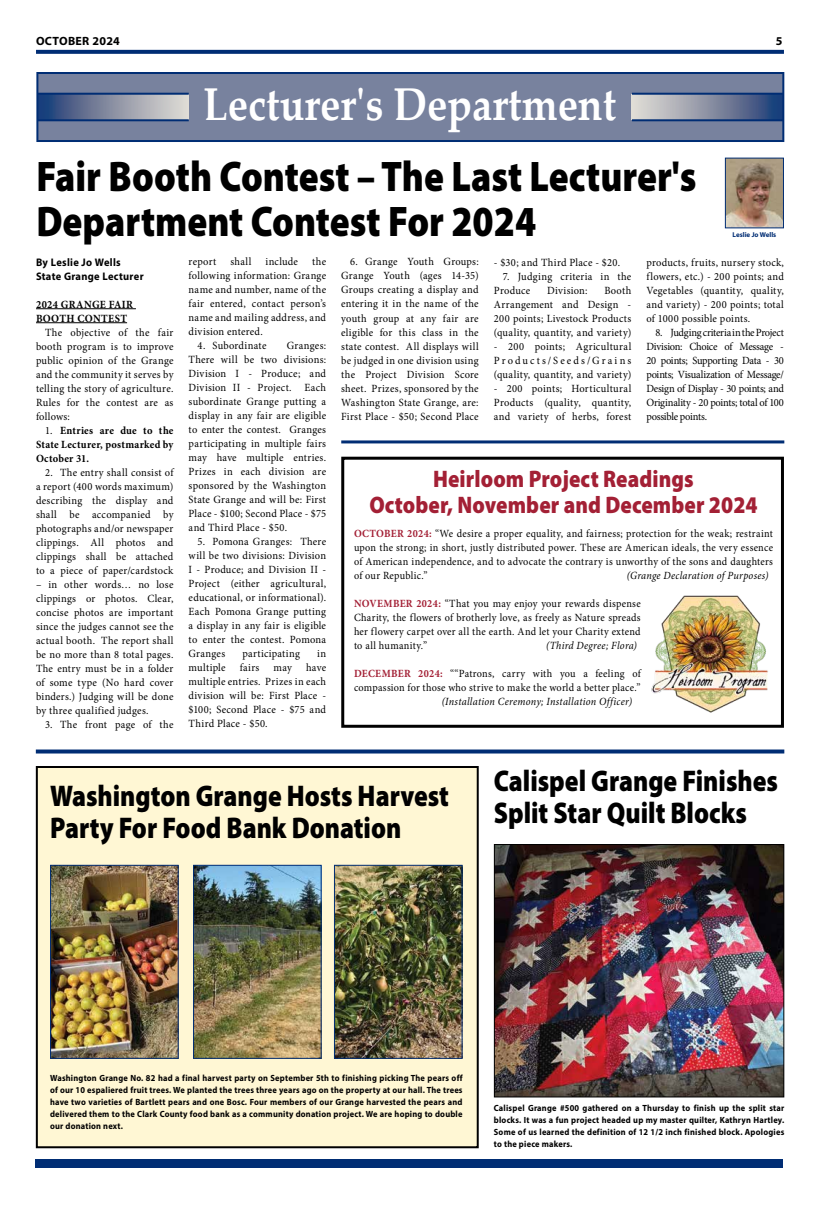
<style>
.page{position:relative;width:820px;height:1206px;background:#fff}
.page>*{position:absolute;margin:0;border:0;box-sizing:border-box;transform-origin:0 0}
.t1{font:700 46px "Palatino Linotype";color:#fff;scale:.88 1}
.t2{font:900 43px/45px "Myriad Pro";color:#000;scale:.86 1}
.t3{font:900 30px/32px "Myriad Pro";color:#000;scale:.85 1}
.t4{font:900 24px/26px "Myriad Pro";letter-spacing:.005em;color:#a32035;text-align:center;scale:.88 1}
.t5{font:700 12px "Myriad Pro";letter-spacing:.025em;color:#000}
.t6{font:11px/14px "Minion Pro";letter-spacing:.025em;color:#000;text-align:justify;scale:.95 1}
.t7{font:11px/14px "Minion Pro";letter-spacing:.025em;color:#000;text-align:justify;scale:.93 1}
.t8{font:italic 11px "Minion Pro";letter-spacing:.025em;color:#000;scale:.93 1}
.t9{font:700 11px/14px "Minion Pro";letter-spacing:.025em;color:#000;scale:.95 1}
.t10{font:700 11px/14px "Myriad Pro";letter-spacing:.025em;color:#000;scale:.95 1}
.t11{font:700 9px/12px "Myriad Pro";letter-spacing:.025em;color:#000;text-align:justify;scale:.93 1}
.t12{font:700 7px "Myriad Pro";color:#002d74}
.s1{font-weight:400}
.s2{font-weight:700;color:#a32035}
</style>
<div class="page">
<svg style="left:36px;top:50px;width:747px;height:4px;fill:#002d74"></svg>
<div style="left:341px;top:457px;width:442px;height:271px;border:3px solid #000"></div>
<hr style="left:36px;top:308px;width:100px;height:1px;background:#000">
<hr style="left:36px;top:322px;width:91px;height:1px;background:#000">
<img style="left:726px;top:160px;width:55px;height:66px">
<img style="left:651px;top:595px;width:117px;height:118px">
<div style="left:36px;top:72px;width:748px;height:70px;background:#78829e;border:2px solid #002d74"></div>
<svg style="left:38px;top:95px;width:151px;height:24px"></svg>
<hr style="left:38px;top:93px;width:151px;height:2px;background:#002d74">
<hr style="left:38px;top:119px;width:151px;height:2px;background:#002d74">
<svg style="left:631px;top:95px;width:152px;height:24px"></svg>
<hr style="left:631px;top:93px;width:152px;height:2px;background:#002d74">
<hr style="left:631px;top:119px;width:152px;height:2px;background:#002d74">
<hr style="left:341px;top:440px;width:443px;height:3px;background:#002d74">
<svg style="left:36px;top:750px;width:748px;height:4px;fill:#002d74"></svg>
<div style="left:37px;top:767px;width:440px;height:380px;background:#fff7d4"></div>
<div style="left:36px;top:766px;width:442px;height:382px;border:2px solid #000"></div>
<img style="left:195px;top:867px;width:124px;height:190px">
<div style="left:193px;top:865px;width:128px;height:194px;border:1px solid #002d74"></div>
<img style="left:336px;top:867px;width:124px;height:190px">
<div style="left:334px;top:865px;width:128px;height:194px;border:1px solid #002d74"></div>
<img style="left:52px;top:867px;width:125px;height:190px">
<div style="left:50px;top:865px;width:129px;height:194px;border:1px solid #002d74"></div>
<div style="left:35px;top:1159px;width:747px;height:9px;background:#002d74"></div>
<img style="left:495px;top:846px;width:287px;height:249px">
<div style="left:493px;top:844px;width:291px;height:253px;border:1px solid #000"></div>
<p class="t5" style="left:36px;top:33px;width:85px">OCTOBER 2024</p>
<p class="t5" style="left:775px;top:33px;width:8px">5</p>
<h1 class="t1" style="left:203px;top:72px;width:470px">Lecturer's Department</h1>
<h2 class="t2" style="left:36px;top:153px;width:769px">Fair Booth Contest – The Last Lecturer's<br>Department Contest For 2024</h2>
<p class="t10" style="left:36px;top:255px;width:115px">By Leslie Jo Wells<br>State Grange Lecturer</p>
<p class="t9" style="left:36px;top:297px;width:104px">2024 GRANGE FAIR<br>BOOTH CONTEST</p>
<p class="t6" style="left:36px;top:325px;width:146px;text-indent:9px">The objective of the fair booth program is to improve public opinion of the Grange and the community it serves by telling the story of agriculture.<br>Rules for the contest are as follows:</p>
<p class="t9" style="left:36px;top:423px;width:146px;text-align:justify;text-indent:9px"><span class="s1">1.</span> Entries are due to the State Lecturer, postmarked by October 31.</p>
<p class="t6" style="left:36px;top:465px;width:146px;text-indent:9px">2. The entry shall consist of a report (400 words maximum) describing the display and shall be accompanied by photographs and/or newspaper clippings. All photos and clippings shall be attached to a piece of paper/cardstock</p>
<p class="t6" style="left:36px;top:577px;width:146px">– in other words… no lose clippings or photos. Clear, concise photos are important since the judges cannot see the actual booth. The report shall be no more than 8 total pages.<br>The entry must be in a folder of some type (No hard cover binders.) Judging will be done by three qualified judges.</p>
<p class="t6" style="left:45px;top:717px;width:137px">3. The front page of the</p>
<p class="t12" style="left:732px;top:230px;width:45px">Leslie Jo Wells</p>
<p class="t6" style="left:188px;top:255px;width:146px;text-indent:123px">the following information: Grange name and number, name of the fair entered, contact person’s name and mailing address, and division entered.</p>
<p class="t6" style="left:197px;top:339px;width:74px">4. Subordinate</p>
<p class="t6" style="left:188px;top:255px;width:31px">report</p>
<p class="t6" style="left:230px;top:255px;width:23px">shall</p>
<p class="t6" style="left:265px;top:255px;width:36px">include</p>
<p class="t6" style="left:341px;top:255px;width:146px;text-indent:9px">6. Grange Youth Groups:<br>Grange Youth (ages 14-35)<br>Groups creating a display and entering it in the name of the youth group at any fair are eligible for this class in the state contest. All displays will be judged in one division using the Project Division Score sheet. Prizes, sponsored by the Washington State Grange, are:<br>First Place - $50; Second Place</p>
<p class="t6" style="left:493px;top:255px;width:134px">- $30; and Third Place - $20.</p>
<p class="t6" style="left:646px;top:255px;width:146px">products, fruits, nursery stock, flowers, etc.) - 200 points; and Vegetables (quantity, quality, and variety) - 200 points; total of 1000 possible points.</p>
<p class="t6" style="left:646px;top:325px;width:146px;text-indent:9px">8. Judging criteria in the Project Division: Choice of Message - 20 points; Supporting Data - 30 points; Visualization of Message/ Design of Display - 30 points; and Originality - 20 points; total of 100 possible points.</p>
<p class="t6" style="left:493px;top:269px;width:146px;text-indent:9px">7. Judging criteria in the<br>Produce</p>
<p class="t6" style="left:493px;top:283px;width:146px;text-indent:110px">Booth Arrangement and Design - 200 points; Livestock Products (quality, quantity, and variety)</p>
<p class="t6" style="left:493px;top:339px;width:146px">- 200 points; Agricultural Products/Seeds/Grains (quality, quantity, and variety)</p>
<p class="t6" style="left:493px;top:381px;width:146px">- 200 points; Horticultural Products (quality, quantity, and variety of herbs, forest</p>
<p class="t6" style="left:547px;top:283px;width:44px">Division:</p>
<p class="t6" style="left:188px;top:339px;width:146px;text-indent:98px">Granges:<br>There will be two divisions:<br>Division I - Produce; and Division II - Project. Each subordinate Grange putting a display in any fair are eligible to enter the contest. Granges participating in multiple fairs may have multiple entries.<br>Prizes in each division are sponsored by the Washington State Grange and will be: First Place - $100; Second Place - $75 and Third Place - $50.</p>
<p class="t6" style="left:188px;top:535px;width:146px;text-indent:9px">5. Pomona Granges: There will be two divisions: Division I - Produce; and Division II - Project (either agricultural, educational, or informational).<br>Each Pomona Grange putting a display in any fair is eligible to enter the contest. Pomona Granges</p>
<h3 class="t4" style="left:369px;top:465px;width:442px">Heirloom Project Readings<br>October, November and December 2024</h3>
<p class="t7" style="left:354px;top:527px;width:452px"><span class="s2">OCTOBER 2024:</span> “We desire a proper equality, and fairness; protection for the weak; restraint upon the strong; in short, justly distributed power. These are American ideals, the very essence of American independence, and to advocate the contrary is unworthy of the sons and daughters of our Republic.”</p>
<p class="t8" style="left:626px;top:568px;width:154px">(Grange Declaration of Purposes)</p>
<p class="t7" style="left:354px;top:597px;width:310px"><span class="s2">NOVEMBER 2024:</span> “That you may enjoy your rewards dispense Charity, the flowers of brotherly love, as freely as Nature spreads her flowery carpet over all the earth. And let your Charity extend to all humanity.”</p>
<p class="t8" style="left:546px;top:638px;width:99px">(Third Degree; Flora)</p>
<p class="t7" style="left:354px;top:667px;width:310px"><span class="s2">DECEMBER 2024:</span> ““Patrons, carry with you a feeling of compassion for those who strive to make the world a better place.”</p>
<p class="t8" style="left:441px;top:694px;width:206px">(Installation Ceremony; Installation Officer)</p>
<p class="t6" style="left:242px;top:647px;width:62px">participating</p>
<p class="t6" style="left:317px;top:647px;width:11px">in</p>
<p class="t6" style="left:188px;top:661px;width:40px">multiple</p>
<p class="t6" style="left:240px;top:661px;width:22px">fairs</p>
<p class="t6" style="left:273px;top:661px;width:21px">may</p>
<p class="t6" style="left:188px;top:661px;width:146px;text-indent:117px">have multiple entries. Prizes in each division will be: First Place - $100; Second Place - $75 and Third Place - $50.</p>
<h3 class="t3" style="left:50px;top:778px;width:471px">Washington Grange Hosts Harvest<br>Party For Food Bank Donation</h3>
<h3 class="t3" style="left:493px;top:763px;width:336px">Calispel Grange Finishes<br>Split Star Quilt Blocks</h3>
<p class="t11" style="left:50px;top:1072px;width:445px">Washington Grange No. 82 had a final harvest party on September 5th to finishing picking The pears off of our 10 espaliered fruit trees. We planted the trees three years ago on the property at our hall. The trees have two varieties of Bartlett pears and one Bosc. Four members of our Grange harvested the pears and delivered them to the Clark County food bank as a community donation project. We are hoping to double our donation next.</p>
<p class="t11" style="left:493px;top:1101px;width:314px">Calispel Grange #500 gathered on a Thursday to finish up the split star blocks. It was a fun project headed up my master quilter, Kathryn Hartley.<br>Some of us learned the definition of 12 1/2 inch finished block. Apologies to the piece makers.</p>
</div>
